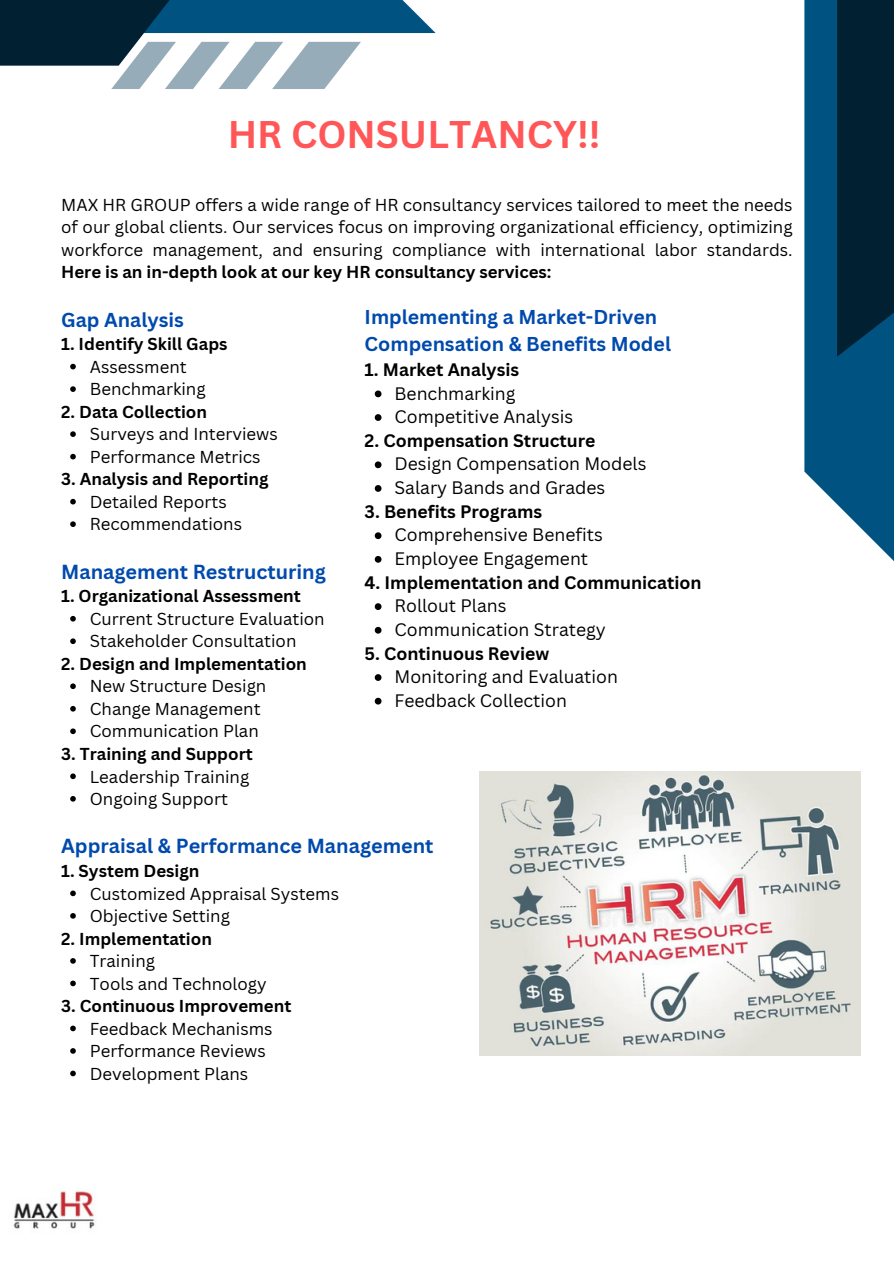
<style>
.page{position:relative;width:894px;height:1264px;background:#fff}
.page>*{position:absolute;margin:0;border:0;box-sizing:border-box;transform-origin:0 0}
.t1{font:700 37.5px "Canva Sans";color:#ff5757}
.t2{font:700 19.8px "Canva Sans";color:#004aad}
.t3{font:700 19.65px "Canva Sans";color:#004aad}
.t4{font:700 19.5px/27px "Canva Sans";color:#004aad}
.t5{font:17.55px "Canva Sans";color:#000}
.t6{font:700 17.55px "Canva Sans";color:#000}
.t7{font:16.8px/22.5px "Canva Sans";color:#000;text-align:justify}
.t8{font:700 16.8px "Canva Sans";color:#000}
.s1{font-weight:700}
</style>
<div class="page">
<svg style="left:804px;top:0;width:89px;height:560px;background:#236b91"></svg>
<svg style="left:836px;top:0;width:57px;height:357px;background:#002439"></svg>
<svg style="left:0;top:0;width:435px;height:89px"></svg>
<img style="left:13px;top:1191px;width:82px;height:38px">
<svg style="left:70px;top:364px;width:6px;height:5px"></svg>
<svg style="left:70px;top:386px;width:6px;height:6px"></svg>
<svg style="left:70px;top:431px;width:6px;height:6px"></svg>
<svg style="left:70px;top:454px;width:6px;height:5px"></svg>
<svg style="left:70px;top:499px;width:6px;height:5px"></svg>
<svg style="left:70px;top:521px;width:6px;height:6px"></svg>
<svg style="left:70px;top:616px;width:6px;height:5px"></svg>
<svg style="left:70px;top:638px;width:6px;height:6px"></svg>
<svg style="left:70px;top:683px;width:6px;height:6px"></svg>
<svg style="left:70px;top:706px;width:6px;height:5px"></svg>
<svg style="left:70px;top:728px;width:6px;height:6px"></svg>
<svg style="left:70px;top:773px;width:6px;height:6px"></svg>
<svg style="left:70px;top:796px;width:6px;height:5px"></svg>
<svg style="left:70px;top:890px;width:6px;height:6px"></svg>
<svg style="left:70px;top:913px;width:6px;height:5px"></svg>
<svg style="left:70px;top:958px;width:6px;height:5px"></svg>
<svg style="left:70px;top:980px;width:6px;height:6px"></svg>
<svg style="left:70px;top:1025px;width:6px;height:6px"></svg>
<svg style="left:70px;top:1048px;width:6px;height:5px"></svg>
<svg style="left:70px;top:1070px;width:6px;height:6px"></svg>
<img style="left:479px;top:771px;width:380px;height:284px">
<svg style="left:374px;top:390px;width:7px;height:7px"></svg>
<svg style="left:374px;top:414px;width:7px;height:7px"></svg>
<svg style="left:374px;top:461px;width:7px;height:7px"></svg>
<svg style="left:374px;top:485px;width:7px;height:7px"></svg>
<svg style="left:374px;top:532px;width:7px;height:7px"></svg>
<svg style="left:374px;top:556px;width:7px;height:6px"></svg>
<svg style="left:374px;top:603px;width:7px;height:7px"></svg>
<svg style="left:374px;top:627px;width:7px;height:6px"></svg>
<svg style="left:374px;top:674px;width:7px;height:7px"></svg>
<svg style="left:374px;top:697px;width:7px;height:7px"></svg>
<p class="t1" style="left:227px;top:108px;width:374px">HR CONSULTANCY!!</p>
<p class="t7" style="left:61px;top:193px;width:732px">MAX HR GROUP offers a wide range of HR consultancy services tailored to meet the needs of our global clients. Our services focus on improving organizational efficiency, optimizing workforce management, and ensuring compliance with international labor standards.<br><span class="s1">Here is an in-depth look at our key HR consultancy services:</span></p>
<h1 class="t3" style="left:61px;top:306px;width:124px">Gap Analysis</h1>
<p class="t8" style="left:61px;top:332px;width:168px">1. Identify Skill Gaps</p>
<h3 class="t7" style="left:90px;top:355px;width:98px">Assessment</h3>
<p class="t7" style="left:90px;top:377px;width:117px">Benchmarking</p>
<p class="t8" style="left:61px;top:400px;width:147px">2. Data Collection</p>
<p class="t7" style="left:90px;top:422px;width:189px">Surveys and Interviews</p>
<h3 class="t7" style="left:90px;top:445px;width:172px">Performance Metrics</h3>
<p class="t8" style="left:61px;top:467px;width:209px">3. Analysis and Reporting</p>
<p class="t7" style="left:90px;top:490px;width:138px">Detailed Reports</p>
<h3 class="t7" style="left:90px;top:512px;width:154px">Recommendations</h3>
<p class="t2" style="left:61px;top:557px;width:266px">Management Restructuring</p>
<p class="t8" style="left:61px;top:584px;width:241px">1. Organizational Assessment</p>
<p class="t7" style="left:90px;top:607px;width:236px">Current Structure Evaluation</p>
<h3 class="t7" style="left:90px;top:629px;width:208px">Stakeholder Consultation</h3>
<p class="t8" style="left:61px;top:652px;width:247px">2. Design and Implementation</p>
<p class="t7" style="left:90px;top:674px;width:178px">New Structure Design</p>
<h3 class="t7" style="left:90px;top:697px;width:172px">Change Management</h3>
<p class="t7" style="left:90px;top:719px;width:170px">Communication Plan</p>
<p class="t8" style="left:61px;top:742px;width:193px">3. Training and Support</p>
<p class="t7" style="left:90px;top:764px;width:161px">Leadership Training</p>
<h3 class="t7" style="left:90px;top:787px;width:139px">Ongoing Support</h3>
<p class="t2" style="left:61px;top:832px;width:374px">Appraisal &amp; Performance Management</p>
<p class="t8" style="left:61px;top:859px;width:140px">1. System Design</p>
<p class="t7" style="left:90px;top:881px;width:251px">Customized Appraisal Systems</p>
<h2 class="t7" style="left:90px;top:904px;width:142px">Objective Setting</h2>
<p class="t8" style="left:61px;top:926px;width:152px">2. Implementation</p>
<p class="t7" style="left:90px;top:949px;width:67px">Training</p>
<h3 class="t7" style="left:90px;top:971px;width:178px">Tools and Technology</h3>
<p class="t8" style="left:61px;top:994px;width:231px">3. Continuous Improvement</p>
<p class="t7" style="left:90px;top:1016px;width:184px">Feedback Mechanisms</p>
<h3 class="t7" style="left:90px;top:1039px;width:177px">Performance Reviews</h3>
<p class="t7" style="left:90px;top:1061px;width:160px">Development Plans</p>
<p class="t4" style="left:364px;top:303px;width:308px">Implementing a Market-Driven<br>Compensation &amp; Benefits Model</p>
<p class="t6" style="left:364px;top:357px;width:156px">1. Market Analysis</p>
<p class="t5" style="left:394px;top:381px;width:122px">Benchmarking</p>
<h2 class="t5" style="left:394px;top:404px;width:180px">Competitive Analysis</h2>
<p class="t6" style="left:364px;top:428px;width:232px">2. Compensation Structure</p>
<p class="t5" style="left:394px;top:451px;width:253px">Design Compensation Models</p>
<h3 class="t5" style="left:394px;top:475px;width:212px">Salary Bands and Grades</h3>
<p class="t6" style="left:364px;top:499px;width:179px">3. Benefits Programs</p>
<p class="t5" style="left:394px;top:522px;width:210px">Comprehensive Benefits</p>
<h3 class="t5" style="left:394px;top:546px;width:195px">Employee Engagement</h3>
<p class="t6" style="left:364px;top:570px;width:338px">4. Implementation and Communication</p>
<p class="t5" style="left:394px;top:593px;width:113px">Rollout Plans</p>
<h3 class="t5" style="left:394px;top:617px;width:213px">Communication Strategy</h3>
<p class="t6" style="left:364px;top:640px;width:186px">5. Continuous Review</p>
<p class="t5" style="left:394px;top:664px;width:225px">Monitoring and Evaluation</p>
<h3 class="t5" style="left:394px;top:688px;width:174px">Feedback Collection</h3>
</div>
